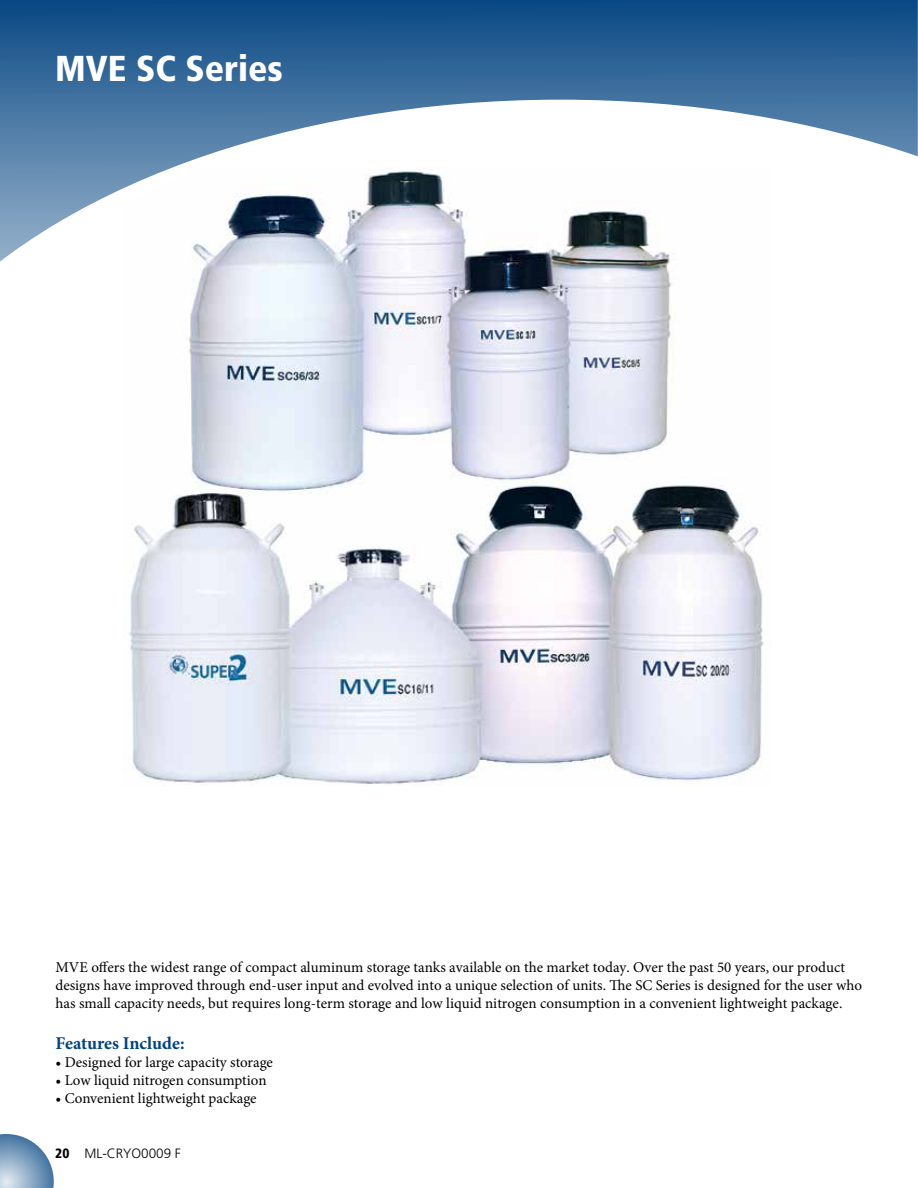
<style>
.page{position:relative;width:918px;height:1188px;background:#fff}
.page>*{position:absolute;margin:0;border:0;box-sizing:border-box;transform-origin:0 0}
.t1{font:900 condensed 36px "Frutiger";color:#fff}
.t2{font:700 18px "Minion Pro";color:#004280}
.t3{font:15px/18px "Minion Pro";color:#000}
.t4{font:300 13.5px "Frutiger";color:#000}
.s1{font-weight:900;font-stretch:condensed}
</style>
<div class="page">
<svg style="left:0;top:0;width:918px;height:262px"></svg>
<svg style="left:0;top:1134px;width:54px;height:54px"></svg>
<img style="left:123px;top:168px;width:648px;height:618px">
<h1 class="t1" style="left:55px;top:47px;width:229px">MVE SC Series</h1>
<p class="t3" style="left:56px;top:959px;width:808px">MVE offers the widest range of compact aluminum storage tanks available on the market today. Over the past 50 years, our product designs have improved through end-user input and evolved into a unique selection of units. The SC Series is designed for the user who has small capacity needs, but requires long-term storage and low liquid nitrogen consumption in a convenient lightweight package.</p>
<p class="t2" style="left:56px;top:1031px;width:131px">Features Include:</p>
<p class="t3" style="left:56px;top:1054px;width:219px">• Designed for large capacity storage</p>
<p class="t3" style="left:56px;top:1072px;width:213px">• Low liquid nitrogen consumption</p>
<p class="t3" style="left:56px;top:1090px;width:203px">• Convenient lightweight package</p>
<p class="t4" style="left:55px;top:1146px;width:127px"><span class="s1">20</span> ML-CRYO0009 F</p>
</div>
